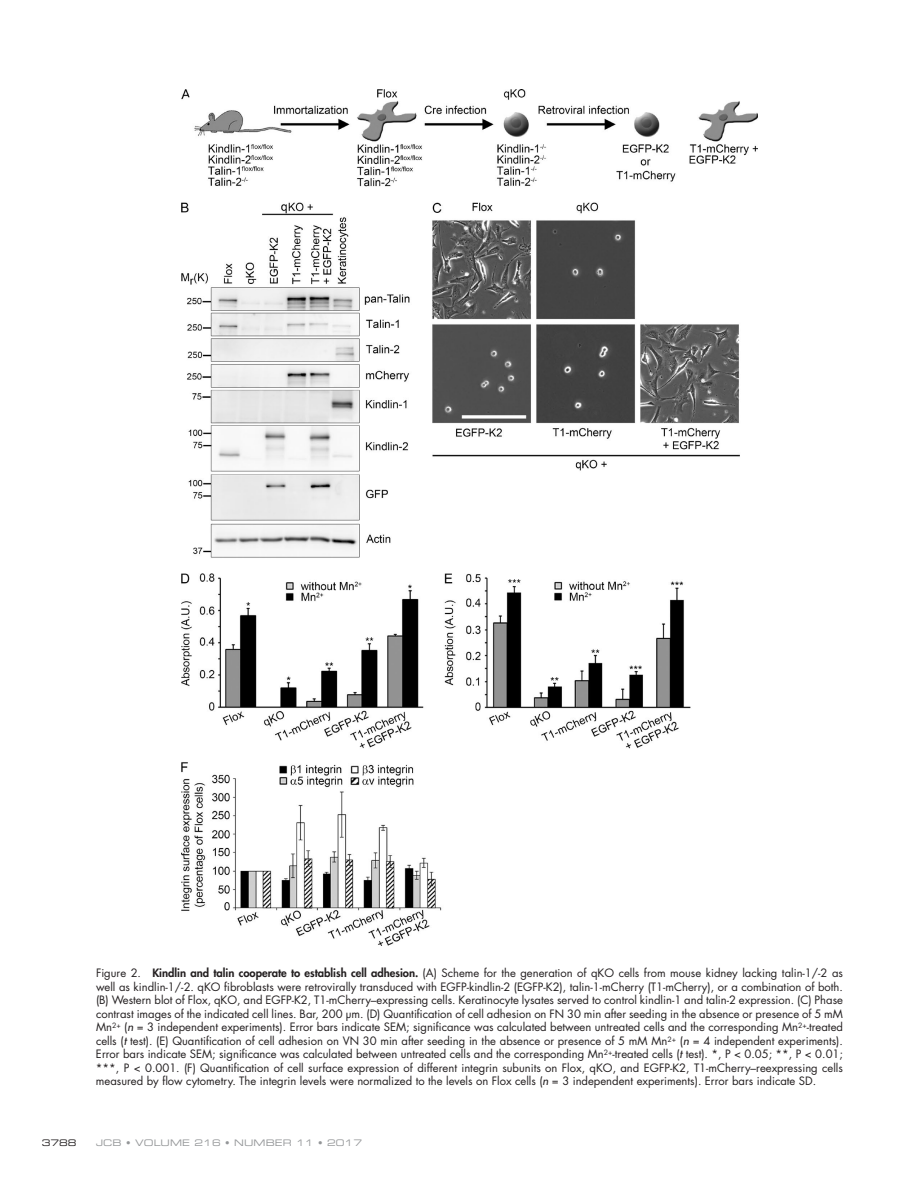
<style>
.page{position:relative;width:918px;height:1188px;background:#fff}
.page>*{position:absolute;margin:0;border:0;box-sizing:border-box;transform-origin:0 0}
.t1{font:11.25px/13.5px "Futura Std";color:#231f20;text-align:justify}
.t2{font:9px "Eurostile LT Std Ex 2";letter-spacing:.01em;color:#949698}
.t3{font:9px "Eurostile LT Std Ex 2";color:#231f20}
.s1{font-weight:800}
.s2{font-weight:500;font-style:italic}
</style>
<div class="page">
<img style="left:182px;top:90px;width:576px;height:856px">
<p class="t1" style="left:96px;top:967px;width:749px">Figure 2. <span class="s1">Kindlin and talin cooperate to establish cell adhesion.</span> (A) Scheme for the generation of qKO cells from mouse kidney lacking talin-1/-2 as well as kindlin-1/-2. qKO fibroblasts were retrovirally transduced with EGFP-kindlin-2 (EGFP-K2), talin-1-mCherry (T1-mCherry), or a combination of both. (B) Western blot of Flox, qKO, and EGFP-K2, T1-mCherry–expressing cells. Keratinocyte lysates served to control kindlin-1 and talin-2 expression. (C) Phase contrast images of the indicated cell lines. Bar, 200 µm. (D) Quantification of cell adhesion on FN 30 min after seeding in the absence or presence of 5 mM Mn<sup>2+</sup> (<span class="s2">n</span> = 3 independent experiments). Error bars indicate SEM; significance was calculated between untreated cells and the corresponding Mn<sup>2+</sup>-treated cells (<span class="s2">t</span> test). (E) Quantification of cell adhesion on VN 30 min after seeding in the absence or presence of 5 mM Mn<sup>2+</sup> (<span class="s2">n</span> = 4 independent experiments).<br>Error bars indicate SEM; significance was calculated between untreated cells and the corresponding Mn<sup>2+</sup>-treated cells (<span class="s2">t</span> test). *, P &lt; 0.05; **, P &lt; 0.01; ***, P &lt; 0.001. (F) Quantification of cell surface expression of different integrin subunits on Flox, qKO, and EGFP-K2, T1-mCherry–reexpressing cells measured by flow cytometry. The integrin levels were normalized to the levels on Flox cells (<span class="s2">n</span> = 3 independent experiments). Error bars indicate SD.</p>
<p class="t3" style="left:42px;top:1136px;width:36px">3788</p>
<p class="t2" style="left:96px;top:1136px;width:268px">JCB • VOLUME 216 • NUMBER 11 • 2017</p>
</div>
